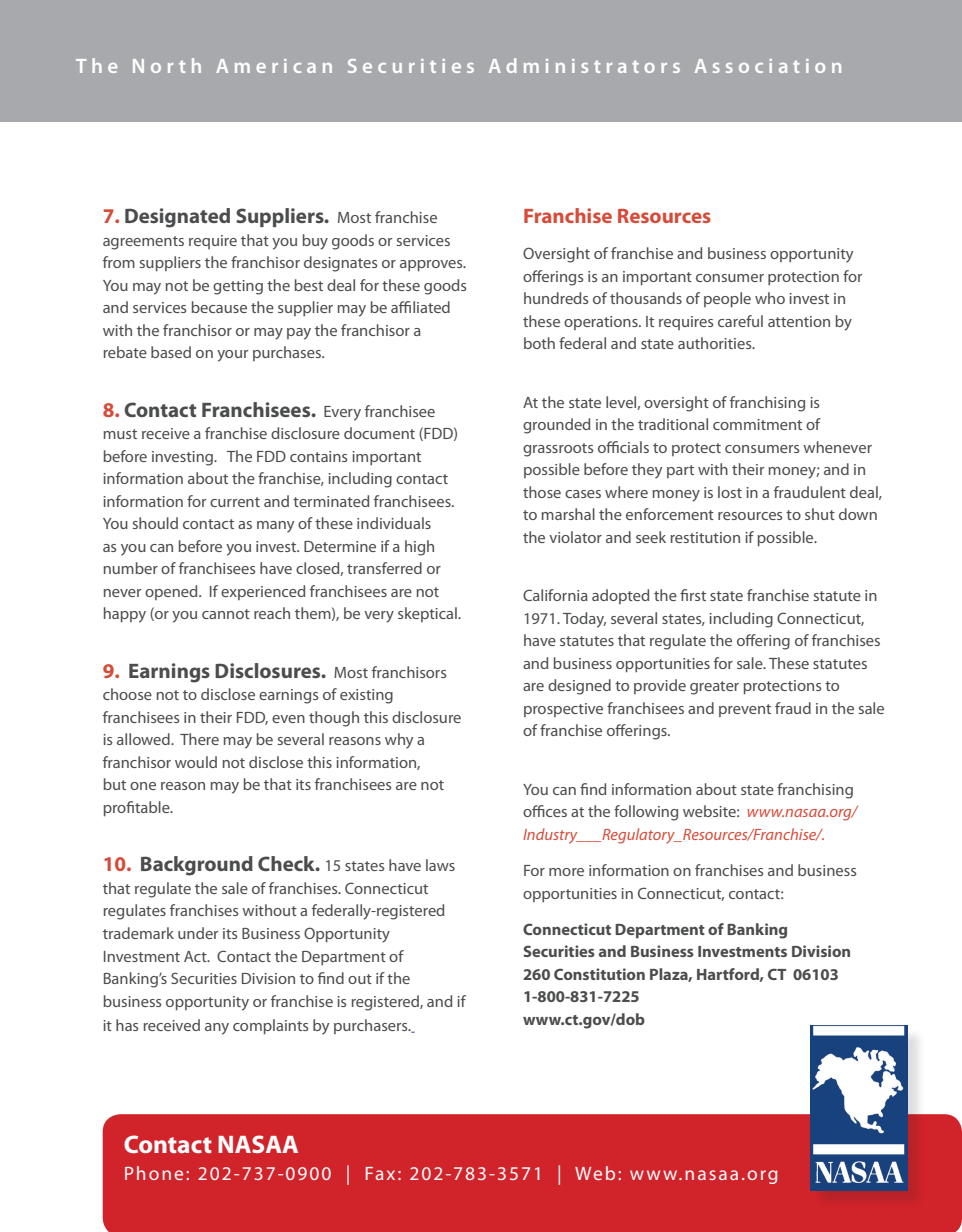
<style>
.page{position:relative;width:962px;height:1232px;background:#fff}
.page>*{position:absolute;margin:0;border:0;box-sizing:border-box;transform-origin:0 0}
.t1{font:700 25.5px "Myriad Pro";color:#fff}
.t2{font:700 21px "Myriad Pro";color:#4b4c4d}
.t3{font:600 21px "Myriad Pro";letter-spacing:.21em;color:#fff}
.t4{font:700 21px "Myriad Pro";color:#d64c3a}
.t5{font:19.5px "Myriad Pro";letter-spacing:.1em;color:#fff}
.t6{font:16.5px/22.5px "Myriad Pro";color:#4b4c4d}
.t7{font:700 16.5px/22.5px "Myriad Pro";color:#4b4c4d}
.s1{color:#d64c3a}
.s2{font-weight:400;font-size:16.5px}
.s3{font-style:italic;color:#d64c3a}
</style>
<div class="page">
<div style="left:103px;top:1114px;width:858px;height:117px;background:#d1232a"></div>
<div style="left:813px;top:1027px;width:112px;height:181px;background:#231f20;opacity:.15"></div>
<img style="left:810px;top:1025px;width:97px;height:164px">
<div style="left:0;top:0;width:961px;height:122px;background:#a8a9ad"></div>
<p class="t3" style="left:76px;top:53px;width:768px">The North American Securities Administrators Association</p>
<p class="t2" style="left:103px;top:202px;width:336px"><span class="s1">7.</span> Designated Suppliers. <span class="s2">Most franchise</span></p>
<p class="t6" style="left:103px;top:228px;width:366px">agreements require that you buy goods or services from suppliers the franchisor designates or approves.<br>You may not be getting the best deal for these goods and services because the supplier may be affiliated with the franchisor or may pay the franchisor a rebate based on your purchases.</p>
<p class="t2" style="left:103px;top:396px;width:334px"><span class="s1">8.</span> Contact Franchisees. <span class="s2">Every franchisee</span></p>
<p class="t6" style="left:103px;top:422px;width:360px">must receive a franchise disclosure document (FDD) before investing. The FDD contains important information about the franchise, including contact information for current and terminated franchisees.<br>You should contact as many of these individuals<br>as you can before you invest. Determine if a high number of franchisees have closed, transferred or never opened. If experienced franchisees are not happy (or you cannot reach them), be very skeptical.</p>
<p class="t2" style="left:103px;top:657px;width:345px"><span class="s1">9.</span> Earnings Disclosures. <span class="s2">Most franchisors</span></p>
<p class="t6" style="left:103px;top:683px;width:360px">choose not to disclose earnings of existing franchisees in their FDD, even though this disclosure is allowed. There may be several reasons why a franchisor would not disclose this information,<br>but one reason may be that its franchisees are not profitable.</p>
<p class="t2" style="left:103px;top:850px;width:354px"><span class="s1">10.</span> Background Check. <span class="s2">15 states have laws</span></p>
<p class="t6" style="left:103px;top:876px;width:364px">that regulate the sale of franchises. Connecticut regulates franchises without a federally-registered trademark under its Business Opportunity Investment Act. Contact the Department of Banking’s Securities Division to find out if the business opportunity or franchise is registered, and if</p>
<p class="t6" style="left:103px;top:1013px;width:310px">it has received any complaints by purchasers.</p>
<p class="t4" style="left:523px;top:202px;width:190px">Franchise Resources</p>
<p class="t6" style="left:523px;top:242px;width:341px">Oversight of franchise and business opportunity offerings is an important consumer protection for hundreds of thousands of people who invest in these operations. It requires careful attention by both federal and state authorities.</p>
<p class="t6" style="left:523px;top:390px;width:360px">At the state level, oversight of franchising is grounded in the traditional commitment of grassroots officials to protect consumers whenever possible before they part with their money; and in those cases where money is lost in a fraudulent deal, to marshal the enforcement resources to shut down the violator and seek restitution if possible.</p>
<p class="t6" style="left:523px;top:584px;width:363px">California adopted the first state franchise statute in 1971. Today, several states, including Connecticut, have statutes that regulate the offering of franchises and business opportunities for sale. These statutes are designed to provide greater protections to prospective franchisees and prevent fraud in the sale of franchise offerings.</p>
<p class="t6" style="left:523px;top:777px;width:335px">You can find information about state franchising offices at the following website: <span class="s3">www.nasaa.org/<br>Industry___Regulatory_Resources/Franchise/.</span></p>
<p class="t6" style="left:523px;top:858px;width:335px">For more information on franchises and business opportunities in Connecticut, contact:</p>
<p class="t7" style="left:523px;top:917px;width:329px">Connecticut Department of Banking<br>Securities and Business Investments Division<br>260 Constitution Plaza, Hartford, CT 06103<br>1-800-831-7225<br>www.ct.gov/dob</p>
<h1 class="t1" style="left:124px;top:1127px;width:176px">Contact NASAA</h1>
<p class="t5" style="left:124px;top:1161px;width:656px">Phone: 202-737-0900 | Fax: 202-783-3571 | Web: www.nasaa.org</p>
</div>
